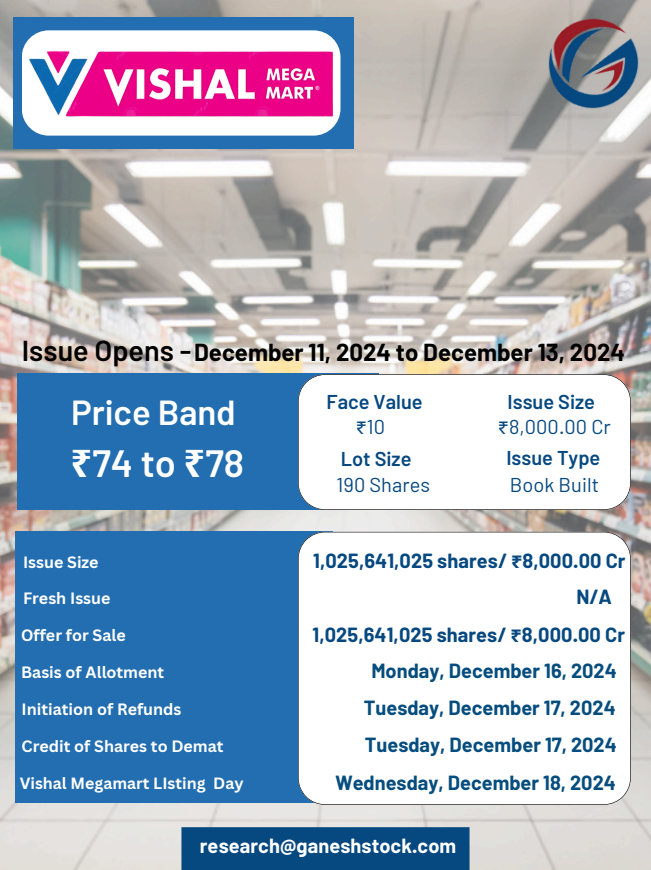
<style>
.page{position:relative;width:651px;height:870px;background:#fff}
.page>*{position:absolute;margin:0;border:0;box-sizing:border-box;transform-origin:0 0}
.t1{font:600 38px "Barlow";color:#fff}
.t2{font:600 34.8px "Barlow";color:#fff}
.t3{font:600 28.8px "Barlow";color:#000}
.t4{font:700 24px "Barlow";color:#000}
.t5{font:700 22px "Barlow";letter-spacing:.005em;color:#fff}
.t6{font:700 20px "Barlow";color:#054d7e}
.t7{font:700 20px "Barlow";letter-spacing:.005em;color:#064880}
.t8{font:600 20px "Barlow";color:#064880}
.t9{font:20px "Barlow";letter-spacing:.005em;color:#064880}
.t10{font:700 20px "Barlow";letter-spacing:.005em;color:#fff}
.t11{font:700 16px "Canva Sans";color:#fff}
.s1{font-family:"Noto Sans";font-weight:700}
.s2{font-family:"Noto Sans Gurmukhi"}
</style>
<div class="page">
<img style="left:0;top:0;width:651px;height:870px">
<img style="left:548px;top:17px;width:92px;height:93px;border-radius:50%">
<div style="left:17px;top:374px;width:361px;height:136px;background:#226eb0"></div>
<svg style="left:298px;top:374px;width:333px;height:135px"></svg>
<div style="left:15px;top:531px;width:317px;height:272px;background:#226eb0"></div>
<svg style="left:298px;top:532px;width:333px;height:273px"></svg>
<div style="left:13px;top:17px;width:341px;height:132px;background:#226eb0"></div>
<div style="left:22px;top:30px;width:318px;height:106px;background:#fff;border-radius:27px"></div>
<div style="left:181px;top:827px;width:289px;height:43px;background:#064880"></div>
<img style="left:30px;top:51px;width:303px;height:65px">
<h6 class="t3" style="left:22px;top:332px;width:171px">Issue Opens -</h6>
<h5 class="t4" style="left:194px;top:337px;width:432px">December 11, 2024 to December 13, 2024</h5>
<h2 class="t2" style="left:71px;top:390px;width:166px">Price Band</h2>
<h3 class="t1" style="left:71px;top:439px;width:175px"><span class="s1">₹</span>74 to <span class="s1">₹</span>78</h3>
<h1 class="t8" style="left:326px;top:389px;width:98px">Face Value</h1>
<h5 class="t8" style="left:508px;top:389px;width:89px">Issue Size</h5>
<h6 class="t9" style="left:356px;top:414px;width:31px"><span class="s2">₹</span>10</h6>
<h5 class="t9" style="left:498px;top:414px;width:114px"><span class="s2">₹</span>8,000.00 Cr</h5>
<h1 class="t8" style="left:341px;top:446px;width:72px">Lot Size</h1>
<h5 class="t8" style="left:506px;top:445px;width:95px">Issue Type</h5>
<h4 class="t9" style="left:337px;top:472px;width:95px">190 Shares</h4>
<h5 class="t9" style="left:510px;top:472px;width:91px">Book Built</h5>
<h5 class="t11" style="left:23px;top:551px;width:77px">Issue Size</h5>
<h6 class="t11" style="left:23px;top:587px;width:89px">Fresh Issue</h6>
<h5 class="t11" style="left:21px;top:624px;width:106px">Offer for Sale</h5>
<p class="t11" style="left:21px;top:661px;width:145px">Basis of Allotment</p>
<p class="t11" style="left:22px;top:698px;width:162px">Initiation of Refunds</p>
<p class="t11" style="left:22px;top:735px;width:204px">Credit of Shares to Demat</p>
<p class="t11" style="left:20px;top:772px;width:225px">Vishal Megamart LIsting Day</p>
<p class="t5" style="left:23px;top:725px;width:283px">research@ganeshstock.com</p>
<h6 class="t7" style="left:313px;top:548px;width:314px">1,025,641,025 shares/ <span class="s2">₹</span>8,000.00 Cr</h6>
<h5 class="t7" style="left:576px;top:584px;width:37px">N/A</h5>
<h5 class="t7" style="left:313px;top:622px;width:314px">1,025,641,025 shares/ <span class="s2">₹</span>8,000.00 Cr</h5>
<p class="t6" style="left:371px;top:658px;width:247px">Monday, December 16, 2024</p>
<h3 class="t6" style="left:364px;top:695px;width:254px">Tuesday, December 17, 2024</h3>
<p class="t6" style="left:365px;top:732px;width:254px">Tuesday, December 17, 2024</p>
<h5 class="t6" style="left:335px;top:770px;width:282px">Wednesday, December 18, 2024</h5>
<p class="t10" style="left:200px;top:833px;width:258px">research@ganeshstock.com</p>
</div>
